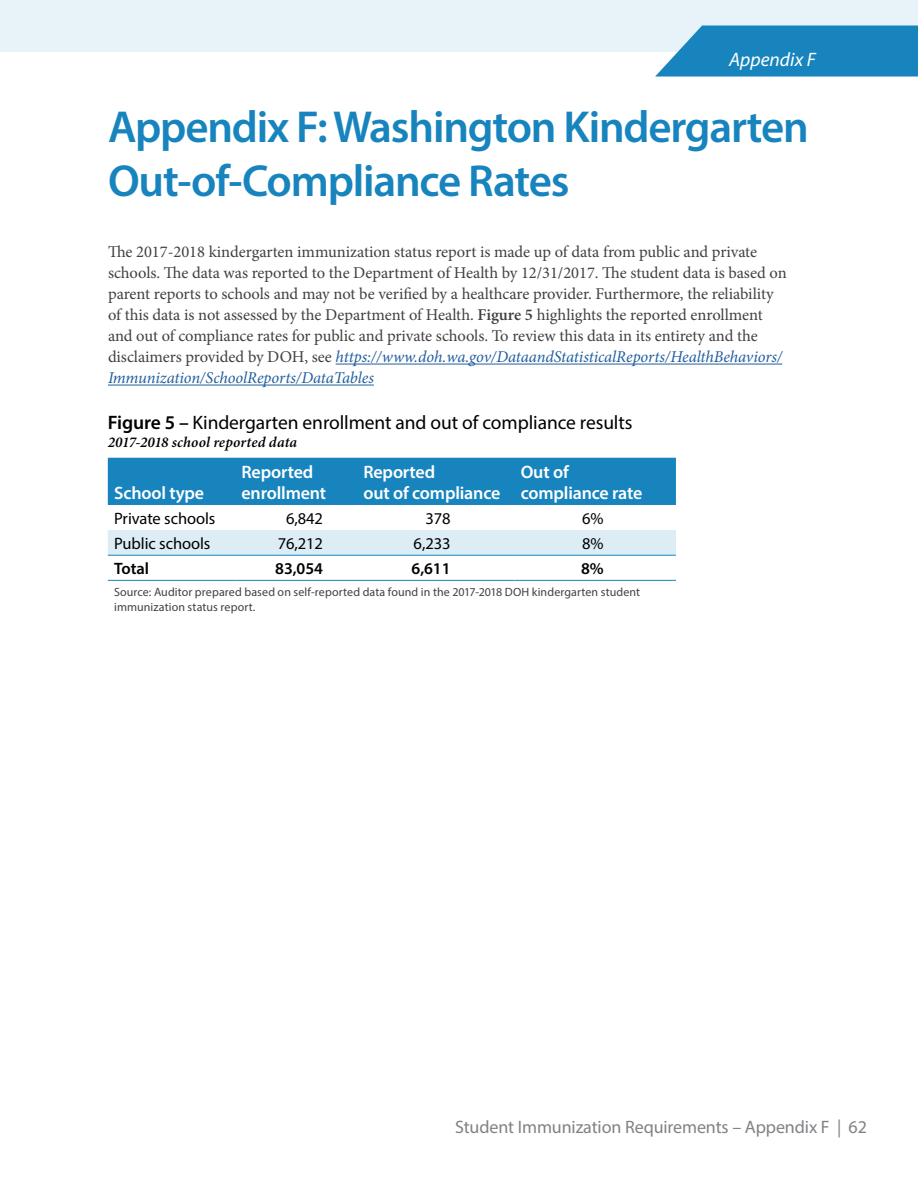
<style>
.page{position:relative;width:918px;height:1188px;background:#fff}
.page>*{position:absolute;margin:0;border:0;box-sizing:border-box;transform-origin:0 0}
.t1{font:600 45px/54px "Myriad Pro";letter-spacing:-.025em;color:#1884be}
.t2{font:19.5px "Myriad Pro";letter-spacing:-.005em;color:#000}
.t3{font:italic 19.5px "Myriad Pro";color:#fff}
.t4{font:600 18px/21px "Myriad Pro";letter-spacing:-.01em;color:#fff}
.t5{font:18px "Myriad Pro";letter-spacing:-.005em;color:#808285}
.t6{font:16.5px/21px "Minion Pro";letter-spacing:-.005em;color:#414042}
.t7{font:16.5px "Myriad Pro";letter-spacing:-.005em;color:#000}
.t8{font:600 16.5px "Myriad Pro";letter-spacing:-.005em;color:#000}
.t9{font:italic 600 15px "Minion Pro";letter-spacing:.005em;color:#000}
.t10{font:12px/15px "Myriad Pro";letter-spacing:.01em;color:#414042}
.s1{font-weight:600}
.s2{font-style:italic;color:#215e9e}
</style>
<div class="page">
<div style="left:0;top:0;width:918px;height:51px;background:#e8f3f9"></div>
<svg style="left:655px;top:26px;width:263px;height:51px;background:#2c8fc3"></svg>
<hr style="left:336px;top:364px;width:446px;height:1px;background:#215e9e">
<hr style="left:108px;top:385px;width:266px;height:1px;background:#215e9e">
<div style="left:108px;top:458px;width:568px;height:47px;background:#1884be"></div>
<div style="left:108px;top:530px;width:568px;height:25px;background:#dcedf5"></div>
<hr style="left:108px;top:555px;width:127px;height:1px;background:#1884be">
<hr style="left:235px;top:555px;width:122px;height:1px;background:#1884be">
<hr style="left:357px;top:555px;width:157px;height:1px;background:#1884be">
<hr style="left:514px;top:555px;width:162px;height:1px;background:#1884be">
<hr style="left:108px;top:580px;width:127px;height:1px;background:#1884be">
<hr style="left:235px;top:580px;width:122px;height:1px;background:#1884be">
<hr style="left:357px;top:580px;width:157px;height:1px;background:#1884be">
<hr style="left:514px;top:580px;width:162px;height:1px;background:#1884be">
<p class="t3" style="left:729px;top:47px;width:88px">Appendix F</p>
<h1 class="t1" style="left:108px;top:99px;width:703px">Appendix F: Washington Kindergarten<br>Out-of-Compliance Rates</h1>
<p class="t6" style="left:108px;top:242px;width:680px">The 2017-2018 kindergarten immunization status report is made up of data from public and private schools. The data was reported to the Department of Health by 12/31/2017. The student data is based on parent reports to schools and may not be verified by a healthcare provider. Furthermore, the reliability of this data is not assessed by the Department of Health. <span class="s1">Figure 5</span> highlights the reported enrollment and out of compliance rates for public and private schools. To review this data in its entirety and the disclaimers provided by DOH, see <span class="s2">https://www.doh.wa.gov/DataandStatisticalReports/HealthBehaviors/ Immunization/SchoolReports/DataTables</span></p>
<p class="t2" style="left:108px;top:410px;width:526px"><span class="s1">Figure 5 –</span> Kindergarten enrollment and out of compliance results</p>
<p class="t9" style="left:108px;top:431px;width:191px">2017-2018 school reported data</p>
<p class="t4" style="left:114px;top:482px;width:91px">School type</p>
<p class="t4" style="left:242px;top:461px;width:86px">Reported enrollment</p>
<p class="t4" style="left:363px;top:461px;width:138px">Reported<br>out of compliance</p>
<p class="t4" style="left:521px;top:461px;width:123px">Out of compliance rate</p>
<p class="t7" style="left:114px;top:508px;width:103px">Private schools</p>
<p class="t7" style="left:286px;top:508px;width:38px">6,842</p>
<p class="t7" style="left:425px;top:508px;width:27px">378</p>
<p class="t7" style="left:582px;top:508px;width:23px">6%</p>
<p class="t7" style="left:114px;top:533px;width:98px">Public schools</p>
<p class="t7" style="left:278px;top:533px;width:47px">76,212</p>
<p class="t7" style="left:414px;top:533px;width:38px">6,233</p>
<p class="t7" style="left:582px;top:533px;width:23px">8%</p>
<p class="t8" style="left:114px;top:558px;width:36px">Total</p>
<p class="t8" style="left:275px;top:558px;width:49px">83,054</p>
<p class="t8" style="left:412px;top:558px;width:40px">6,611</p>
<p class="t8" style="left:581px;top:558px;width:24px">8%</p>
<p class="t10" style="left:114px;top:584px;width:528px">Source: Auditor prepared based on self-reported data found in the 2017-2018 DOH kindergarten student immunization status report.</p>
<p class="t5" style="left:455px;top:1116px;width:413px">Student Immunization Requirements – Appendix F | 62</p>
</div>
